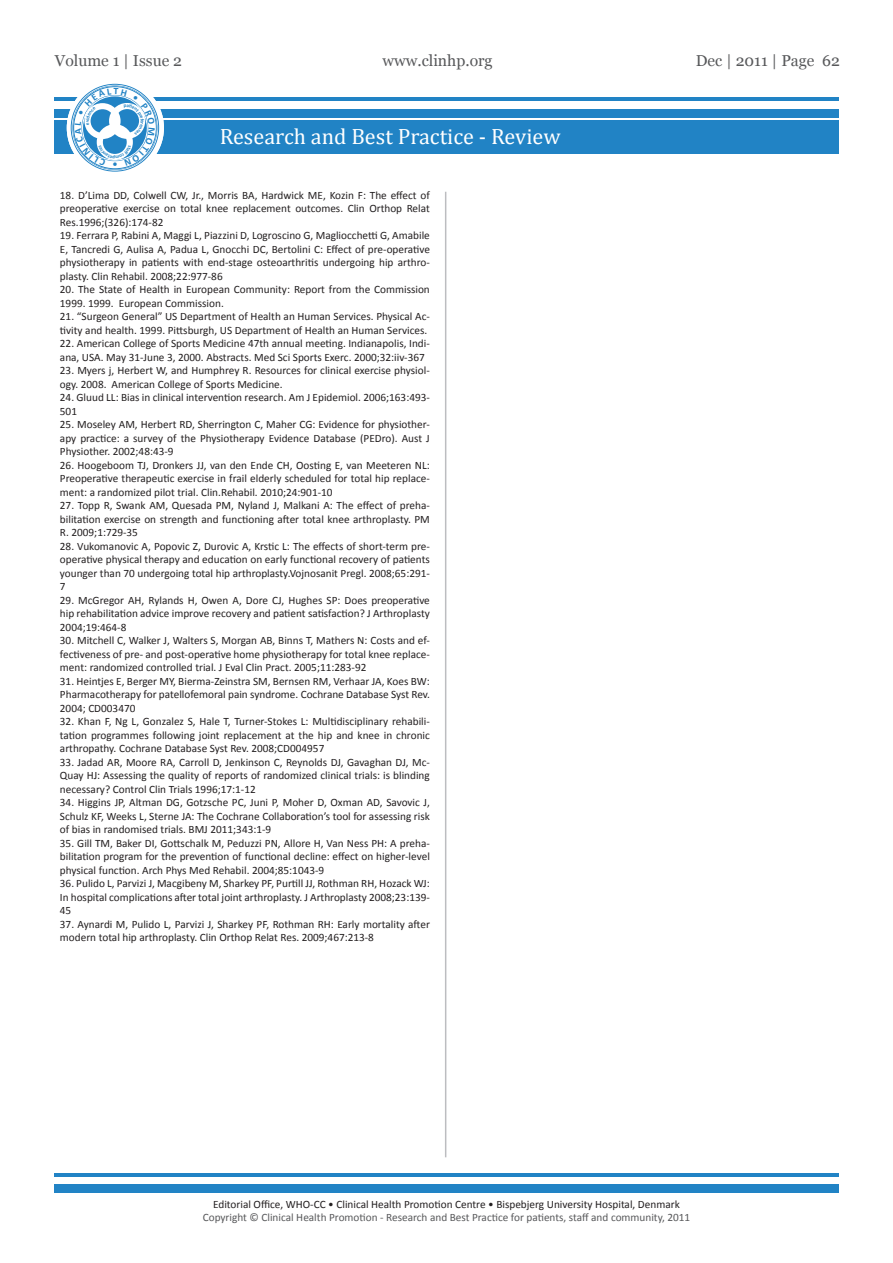
<style>
.page{position:relative;width:893px;height:1263px;background:#fff}
.page>*{position:absolute;margin:0;border:0;box-sizing:border-box;transform-origin:0 0}
.t1{font:22.2px "Cambria";color:#fff}
.t2{font:15.75px "Georgia";color:#57585a}
.t3{font:11.25px/13.5px "Calibri";color:#231f20;text-align:justify}
.t4{font:11.25px "Calibri";color:#57585a}
</style>
<div class="page">
<div style="left:54px;top:1184px;width:785px;height:8px;background:#2183c5"></div>
<hr style="left:54px;top:1173px;width:785px;height:3px;background:#2183c5">
<div style="left:54px;top:120px;width:785px;height:34px;background:#2183c5"></div>
<div style="left:54px;top:109px;width:785px;height:8px;background:#2183c5"></div>
<hr style="left:54px;top:98px;width:785px;height:3px;background:#2183c5">
<svg style="left:67px;top:79px;width:97px;height:97px"></svg>
<hr style="left:445px;top:192px;width:1px;height:965px;background:#bcbdc0">
<svg style="left:75px;top:88px;width:80px;height:78px"></svg>
<h2 class="t2" style="left:55px;top:52px;width:129px">Volume 1 | Issue 2</h2>
<h2 class="t2" style="left:383px;top:52px;width:112px">www.clinhp.org</h2>
<h2 class="t2" style="left:696px;top:52px;width:146px">Dec | 2011 | Page 62</h2>
<h1 class="t1" style="left:220px;top:124px;width:342px">Research and Best Practice - Review</h1>
<p class="t3" style="left:60px;top:187px;width:371px">18. D’Lima DD, Colwell CW, Jr., Morris BA, Hardwick ME, Kozin F: The effect of preoperative exercise on total knee replacement outcomes. Clin Orthop Relat Res.1996;(326):174-82</p>
<p class="t3" style="left:60px;top:228px;width:371px">19. Ferrara P, Rabini A, Maggi L, Piazzini D, Logroscino G, Magliocchetti G, Amabile E, Tancredi G, Aulisa A, Padua L, Gnocchi DC, Bertolini C: Effect of pre-operative physiotherapy in patients with end-stage osteoarthritis undergoing hip arthro&shy;plasty. Clin Rehabil. 2008;22:977-86</p>
<p class="t3" style="left:60px;top:282px;width:371px">20. The State of Health in European Community: Report from the Commission<br>1999. 1999. European Commission.</p>
<p class="t3" style="left:60px;top:309px;width:371px">21. “Surgeon General” US Department of Health an Human Services. Physical Ac&shy;tivity and health. 1999. Pittsburgh, US Department of Health an Human Services.</p>
<p class="t3" style="left:60px;top:336px;width:371px">22. American College of Sports Medicine 47th annual meeting. Indianapolis, Indi&shy;ana, USA. May 31-June 3, 2000. Abstracts. Med Sci Sports Exerc. 2000;32:iiv-367</p>
<p class="t3" style="left:60px;top:363px;width:371px">23. Myers j, Herbert W, and Humphrey R. Resources for clinical exercise physiol&shy;ogy. 2008. American College of Sports Medicine.</p>
<p class="t3" style="left:60px;top:390px;width:371px">24. Gluud LL: Bias in clinical intervention research. Am J Epidemiol. 2006;163:493-<br>501</p>
<p class="t3" style="left:60px;top:417px;width:371px">25. Moseley AM, Herbert RD, Sherrington C, Maher CG: Evidence for physiother&shy;apy practice: a survey of the Physiotherapy Evidence Database (PEDro). Aust J Physiother. 2002;48:43-9</p>
<p class="t3" style="left:60px;top:457px;width:371px">26. Hoogeboom TJ, Dronkers JJ, van den Ende CH, Oosting E, van Meeteren NL:<br>Preoperative therapeutic exercise in frail elderly scheduled for total hip replace&shy;ment: a randomized pilot trial. Clin.Rehabil. 2010;24:901-10</p>
<p class="t3" style="left:60px;top:498px;width:371px">27. Topp R, Swank AM, Quesada PM, Nyland J, Malkani A: The effect of preha&shy;bilitation exercise on strength and functioning after total knee arthroplasty. PM R. 2009;1:729-35</p>
<p class="t3" style="left:60px;top:538px;width:371px">28. Vukomanovic A, Popovic Z, Durovic A, Krstic L: The effects of short-term pre&shy;operative physical therapy and education on early functional recovery of patients younger than 70 undergoing total hip arthroplasty.Vojnosanit Pregl. 2008;65:291- 7</p>
<p class="t3" style="left:60px;top:592px;width:371px">29. McGregor AH, Rylands H, Owen A, Dore CJ, Hughes SP: Does preoperative hip rehabilitation advice improve recovery and patient satisfaction? J Arthroplasty 2004;19:464-8</p>
<p class="t3" style="left:60px;top:633px;width:371px">30. Mitchell C, Walker J, Walters S, Morgan AB, Binns T, Mathers N: Costs and ef&shy;fectiveness of pre- and post-operative home physiotherapy for total knee replace&shy;ment: randomized controlled trial. J Eval Clin Pract. 2005;11:283-92</p>
<p class="t3" style="left:60px;top:673px;width:371px">31. Heintjes E, Berger MY, Bierma-Zeinstra SM, Bernsen RM, Verhaar JA, Koes BW:<br>Pharmacotherapy for patellofemoral pain syndrome. Cochrane Database Syst Rev.<br>2004; CD003470</p>
<p class="t3" style="left:60px;top:714px;width:371px">32. Khan F, Ng L, Gonzalez S, Hale T, Turner-Stokes L: Multidisciplinary rehabili&shy;tation programmes following joint replacement at the hip and knee in chronic arthropathy. Cochrane Database Syst Rev. 2008;CD004957</p>
<p class="t3" style="left:60px;top:754px;width:371px">33. Jadad AR, Moore RA, Carroll D, Jenkinson C, Reynolds DJ, Gavaghan DJ, Mc-Quay HJ: Assessing the quality of reports of randomized clinical trials: is blinding necessary? Control Clin Trials 1996;17:1-12</p>
<p class="t3" style="left:60px;top:795px;width:371px">34. Higgins JP, Altman DG, Gotzsche PC, Juni P, Moher D, Oxman AD, Savovic J, Schulz KF, Weeks L, Sterne JA: The Cochrane Collaboration’s tool for assessing risk of bias in randomised trials. BMJ 2011;343:1-9</p>
<p class="t3" style="left:60px;top:835px;width:371px">35. Gill TM, Baker DI, Gottschalk M, Peduzzi PN, Allore H, Van Ness PH: A preha&shy;bilitation program for the prevention of functional decline: effect on higher-level physical function. Arch Phys Med Rehabil. 2004;85:1043-9</p>
<p class="t3" style="left:60px;top:876px;width:371px">36. Pulido L, Parvizi J, Macgibeny M, Sharkey PF, Purtill JJ, Rothman RH, Hozack WJ:<br>In hospital complications after total joint arthroplasty. J Arthroplasty 2008;23:139- 45</p>
<p class="t3" style="left:60px;top:916px;width:371px">37. Aynardi M, Pulido L, Parvizi J, Sharkey PF, Rothman RH: Early mortality after modern total hip arthroplasty. Clin Orthop Relat Res. 2009;467:213-8</p>
<p class="t3" style="left:213px;top:1196px;width:468px">Editorial Office, WHO-CC • Clinical Health Promotion Centre • Bispebjerg University Hospital, Denmark</p>
<p class="t4" style="left:203px;top:1210px;width:489px">Copyright © Clinical Health Promotion - Research and Best Practice for patients, staff and community, 2011</p>
</div>
